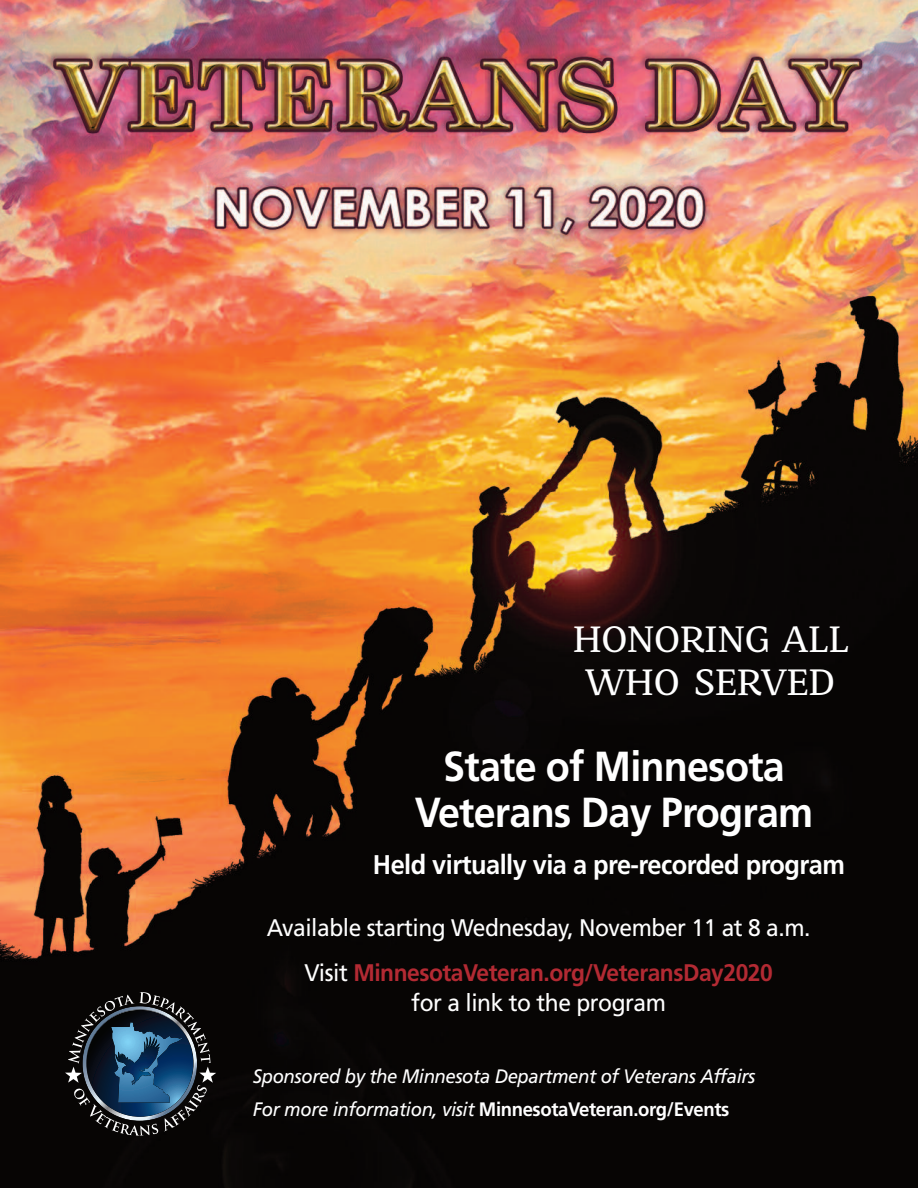
<style>
.page{position:relative;width:918px;height:1188px;background:#fff}
.page>*{position:absolute;margin:0;border:0;box-sizing:border-box;transform-origin:0 0}
.t1{font:700 42px/46.5px "Frutiger";letter-spacing:-.02em;color:#fff;text-align:center;scale:.94 1}
.t2{font:500 36px/43.5px "Mastro Caption";letter-spacing:-.02em;color:#fff;text-align:center}
.t3{font:700 27px "Frutiger";letter-spacing:-.02em;color:#fff;scale:.94 1}
.t4{font:24px/45px "Frutiger";letter-spacing:-.02em;color:#fff;text-align:center;scale:.95 1}
.t5{font:italic 19.5px/33px "Frutiger";letter-spacing:-.02em;color:#fff;scale:.95 1}
.s1{font-weight:700;color:#b32a33}
.s2{font-weight:700;font-style:normal}
</style>
<div class="page">
<img style="left:0;top:0;width:918px;height:1188px">
<svg style="left:65px;top:992px;width:151px;height:144px;background:#263645"></svg>
<h2 class="t2" style="left:572px;top:618px;width:278px">HONORING ALL<br>WHO SERVED</h2>
<h1 class="t1" style="left:415px;top:746px;width:425px">State of Minnesota<br>Veterans Day Program</h1>
<p class="t3" style="left:373px;top:854px;width:504px">Held virtually via a pre-recorded program</p>
<p class="t4" style="left:267px;top:907px;width:574px">Available starting Wednesday, November 11 at 8 a.m.<br>Visit <span class="s1">MinnesotaVeteran.org/VeteransDay2020</span></p>
<p class="t4" style="left:411px;top:982px;width:270px">for a link to the program</p>
<p class="t5" style="left:253px;top:1061px;width:531px">Sponsored by the Minnesota Department of Veterans Affairs<br>For more information, visit <span class="s2">MinnesotaVeteran.org/Events</span></p>
</div>
